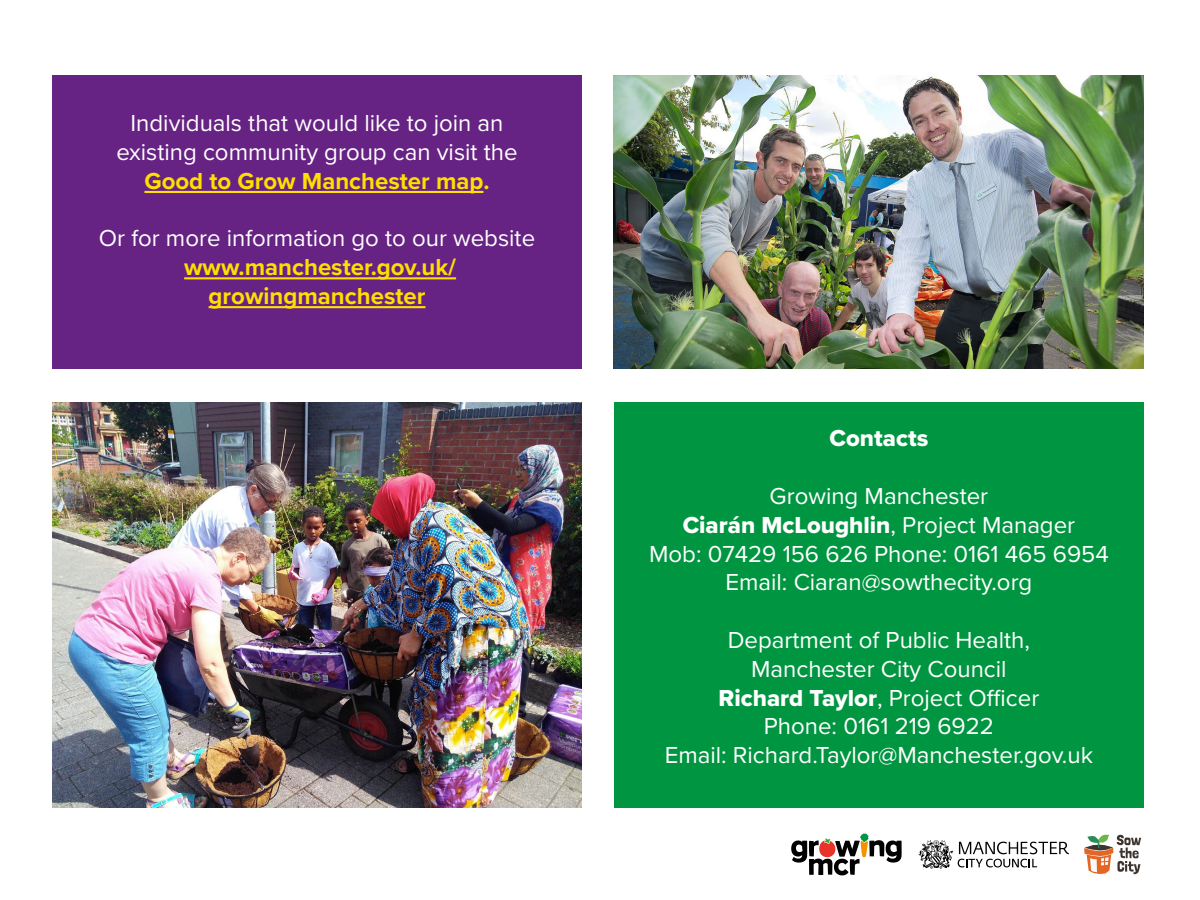
<style>
.page{position:relative;width:1200px;height:900px;background:#fff}
.page>*{position:absolute;margin:0;border:0;box-sizing:border-box;transform-origin:0 0}
.t1{font:24px/28.8px "Proxima Nova";color:#fff;text-align:center}
.t2{font:700 24px/28.8px "Proxima Nova";color:#ffde00;text-align:center}
.t3{font:24px "Proxima Nova Extrabld";color:#fff}
.s1{font-family:"Proxima Nova"}
.s2{font-family:"Proxima Nova Extrabld"}
</style>
<div class="page">
<div style="left:52px;top:76px;width:530px;height:293px;background:#662383"></div>
<hr style="left:144px;top:191px;width:339px;height:2px;background:#ffde00">
<hr style="left:184px;top:277px;width:272px;height:2px;background:#ffde00">
<hr style="left:209px;top:306px;width:217px;height:2px;background:#ffde00">
<svg style="left:1084px;top:835px;width:57px;height:39px"></svg>
<svg style="left:918px;top:840px;width:151px;height:29px"></svg>
<svg style="left:791px;top:834px;width:111px;height:41px"></svg>
<img style="left:614px;top:76px;width:530px;height:293px">
<img style="left:52px;top:402px;width:530px;height:406px">
<div style="left:614px;top:402px;width:530px;height:406px;background:#009641"></div>
<p class="t1" style="left:116px;top:108px;width:403px">Individuals that would like to join an existing community group can visit the</p>
<p class="t2" style="left:144px;top:166px;width:347px">Good to Grow Manchester map.</p>
<p class="t1" style="left:99px;top:223px;width:438px">Or for more information go to our website</p>
<p class="t2" style="left:184px;top:252px;width:273px">www.manchester.gov.uk/ growingmanchester</p>
<p class="t3" style="left:830px;top:421px;width:100px">Contacts</p>
<p class="t1" style="left:770px;top:481px;width:220px">Growing Manchester</p>
<p class="t3" style="left:683px;top:507px;width:394px">Ciarán McLoughlin<span class="s1">, Project Manager</span></p>
<p class="t1" style="left:649px;top:538px;width:461px">Mob: 07429 156 626 Phone: 0161 465 6954<br>Email: Ciaran@sowthecity.org</p>
<p class="t1" style="left:665px;top:625px;width:430px">Department of Public Health,<br>Manchester City Council<br><span class="s2">Richard Taylor</span>, Project Officer<br>Phone: 0161 219 6922<br>Email: Richard.Taylor@Manchester.gov.uk</p>
</div>
